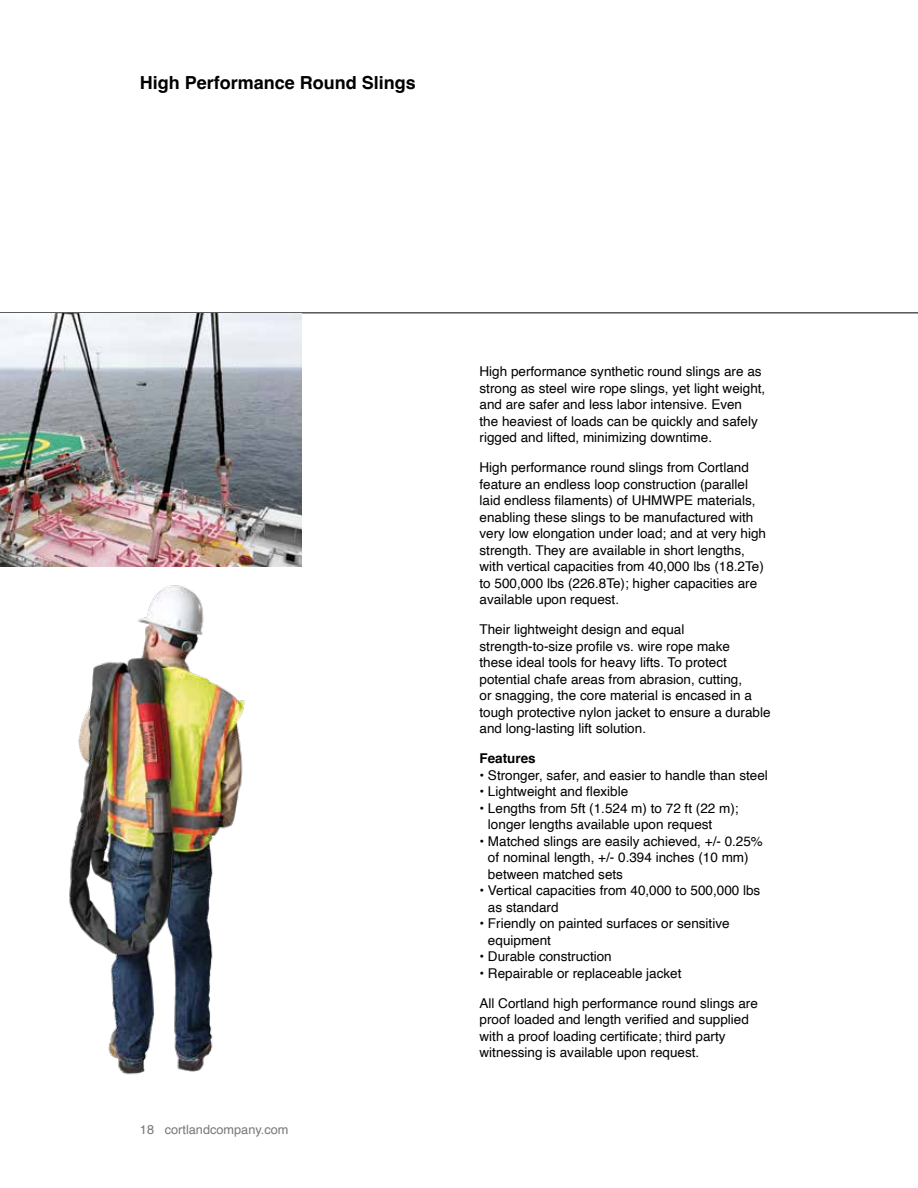
<style>
.page{position:relative;width:918px;height:1188px;background:#fff}
.page>*{position:absolute;margin:0;border:0;box-sizing:border-box;transform-origin:0 0}
.t1{font:700 18px "Helvetica";color:#000}
.t2{font:13.5px/16.5px "Helvetica";color:#000}
.t3{font:700 13.5px "Helvetica";color:#000}
.t4{font:12.75px "Helvetica";color:#77787b}
</style>
<div class="page">
<hr style="left:0;top:312px;width:918px;height:1px;background:#000">
<img style="left:0;top:313px;width:301px;height:253px">
<img style="left:69px;top:585px;width:176px;height:490px">
<h1 class="t1" style="left:140px;top:72px;width:278px">High Performance Round Slings</h1>
<p class="t4" style="left:140px;top:1119px;width:150px">18 cortlandcompany.com</p>
<p class="t2" style="left:480px;top:364px;width:287px">High performance synthetic round slings are as strong as steel wire rope slings, yet light weight, and are safer and less labor intensive. Even<br>the heaviest of loads can be quickly and safely rigged and lifted, minimizing downtime.</p>
<p class="t2" style="left:480px;top:460px;width:288px">High performance round slings from Cortland feature an endless loop construction (parallel laid endless filaments) of UHMWPE materials, enabling these slings to be manufactured with very low elongation under load; and at very high strength. They are available in short lengths, with vertical capacities from 40,000 lbs (18.2Te) to 500,000 lbs (226.8Te); higher capacities are available upon request.</p>
<p class="t2" style="left:480px;top:622px;width:293px">Their lightweight design and equal strength‑to‑size profile vs. wire rope make<br>these ideal tools for heavy lifts. To protect potential chafe areas from abrasion, cutting,<br>or snagging, the core material is encased in a tough protective nylon jacket to ensure a durable and long-lasting lift solution.</p>
<p class="t3" style="left:480px;top:750px;width:58px">Features</p>
<p class="t2" style="left:480px;top:767px;width:290px">• Stronger, safer, and easier to handle than steel</p>
<p class="t2" style="left:480px;top:784px;width:150px">• Lightweight and flexible</p>
<p class="t2" style="left:488px;top:800px;width:252px;text-indent:-8px">• Lengths from 5ft (1.524 m) to 72 ft (22 m); longer lengths available upon request</p>
<p class="t2" style="left:488px;top:833px;width:276px;text-indent:-8px">• Matched slings are easily achieved, +/- 0.25% of nominal length, +/- 0.394 inches (10 mm) between matched sets</p>
<p class="t2" style="left:488px;top:883px;width:274px;text-indent:-8px">• Vertical capacities from 40,000 to 500,000 lbs as standard</p>
<p class="t2" style="left:488px;top:916px;width:243px;text-indent:-8px">• Friendly on painted surfaces or sensitive equipment</p>
<p class="t2" style="left:480px;top:949px;width:134px">• Durable construction</p>
<p class="t2" style="left:480px;top:965px;width:204px">• Repairable or replaceable jacket</p>
<p class="t2" style="left:480px;top:995px;width:280px">All Cortland high performance round slings are proof loaded and length verified and supplied with a proof loading certificate; third party witnessing is available upon request.</p>
</div>
